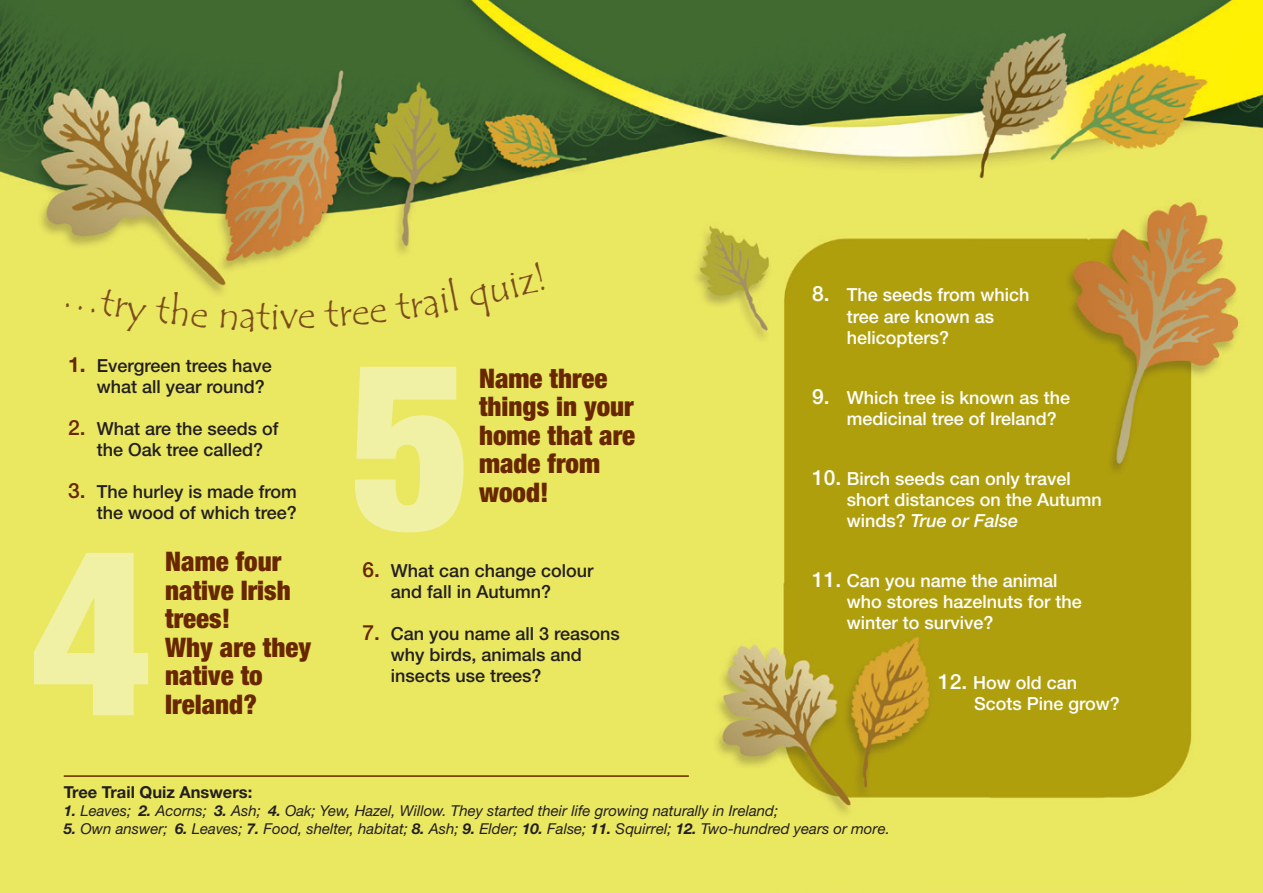
<style>
.page{position:relative;width:1263px;height:893px;background:#fff}
.page>*{position:absolute;margin:0;border:0;box-sizing:border-box;transform-origin:0 0}
.t1{font:39px "Tempus Sans ITC";color:#7c4d1c}
.t2{font:900 condensed 27px/28.5px "Helvetica Neue";color:#682700}
.t3{font:500 18px/21px "Helvetica Neue";color:#fff}
.t4{font:500 18px/21px "Helvetica Neue";color:#231f20}
.t5{font:700 16.5px "Helvetica Neue";color:#231f20}
.t6{font:italic 15px "Helvetica Neue";color:#231f20}
.s1{font-weight:700;font-size:21px;color:#682700}
.s2{font-size:21px;color:#682700}
.s3{font-size:21px}
.s4{font-style:italic}
.s5{font-weight:700}
</style>
<div class="page">
<img style="left:0;top:0;width:1263px;height:893px">
<svg style="left:355px;top:367px;width:109px;height:165px;background:#eeee91"></svg>
<svg style="left:34px;top:553px;width:114px;height:162px;background:#eeed8b"></svg>
<hr style="left:64px;top:775px;width:625px;height:2px;background:#682700">
<div style="left:65px;top:288px;width:82px;height:44px;background:#eae761"></div>
<div style="left:154px;top:292px;width:53px;height:35px;background:#eae761"></div>
<svg style="left:220px;top:309px;width:34px;height:23px"></svg>
<svg style="left:281px;top:309px;width:33px;height:20px"></svg>
<div style="left:324px;top:300px;width:63px;height:28px;background:#eae761"></div>
<div style="left:394px;top:278px;width:64px;height:43px;background:#eae761"></div>
<div style="left:468px;top:262px;width:78px;height:58px;background:#eae761"></div>
<h1 class="t1" style="left:257px;top:291px;width:26px">ti</h1>
<p class="t4" style="left:97px;top:355px;width:177px;text-indent:-28px"><span class="s1">1.</span> Evergreen trees have what all year round?</p>
<p class="t4" style="left:97px;top:418px;width:183px;text-indent:-28px"><span class="s2">2.</span> What are the seeds of the Oak tree called?</p>
<p class="t4" style="left:68px;top:481px;width:230px;text-align:right"><span class="s2">3.</span> The hurley is made from the wood of which tree?</p>
<h2 class="t2" style="left:165px;top:547px;width:147px">Name four native Irish trees!<br>Why are they native to<br>Ireland?</h2>
<h2 class="t2" style="left:479px;top:363px;width:158px">Name three things in your home that are made from wood!</h2>
<p class="t4" style="left:391px;top:560px;width:204px;text-indent:-28px"><span class="s2">6.</span> What can change colour and fall in Autumn?</p>
<p class="t4" style="left:391px;top:623px;width:230px;text-indent:-28px"><span class="s2">7.</span> Can you name all 3 reasons why birds, animals and insects use trees?</p>
<p class="t3" style="left:847px;top:284px;width:184px;text-indent:-35px"><span class="s3">8.</span> The seeds from which tree are known as helicopters?</p>
<p class="t3" style="left:847px;top:386px;width:225px;text-indent:-35px"><span class="s3">9.</span> Which tree is known as the medicinal tree of Ireland?</p>
<p class="t3" style="left:847px;top:467px;width:257px;text-indent:-34px"><span class="s3">10.</span> Birch seeds can only travel short distances on the Autumn winds? <span class="s4">True or False</span></p>
<p class="t3" style="left:847px;top:569px;width:237px;text-indent:-34px"><span class="s3">11.</span> Can you name the animal who stores hazelnuts for the winter to survive?</p>
<p class="t3" style="left:974px;top:671px;width:147px;text-indent:-36px"><span class="s3">12.</span> How old can<br>Scots Pine grow?</p>
<p class="t5" style="left:64px;top:782px;width:190px">Tree Trail Quiz Answers:</p>
<p class="t6" style="left:64px;top:802px;width:716px"><span class="s5">1.</span> Leaves; <span class="s5">2.</span> Acorns; <span class="s5">3.</span> Ash; <span class="s5">4.</span> Oak; Yew, Hazel, Willow. They started their life growing naturally in Ireland;</p>
<p class="t6" style="left:64px;top:820px;width:828px"><span class="s5">5.</span> Own answer; <span class="s5">6.</span> Leaves; <span class="s5">7.</span> Food, shelter, habitat; <span class="s5">8.</span> Ash; <span class="s5">9.</span> Elder; <span class="s5">10.</span> False; <span class="s5">11.</span> Squirrel; <span class="s5">12.</span> Two-hundred years or more.</p>
</div>
